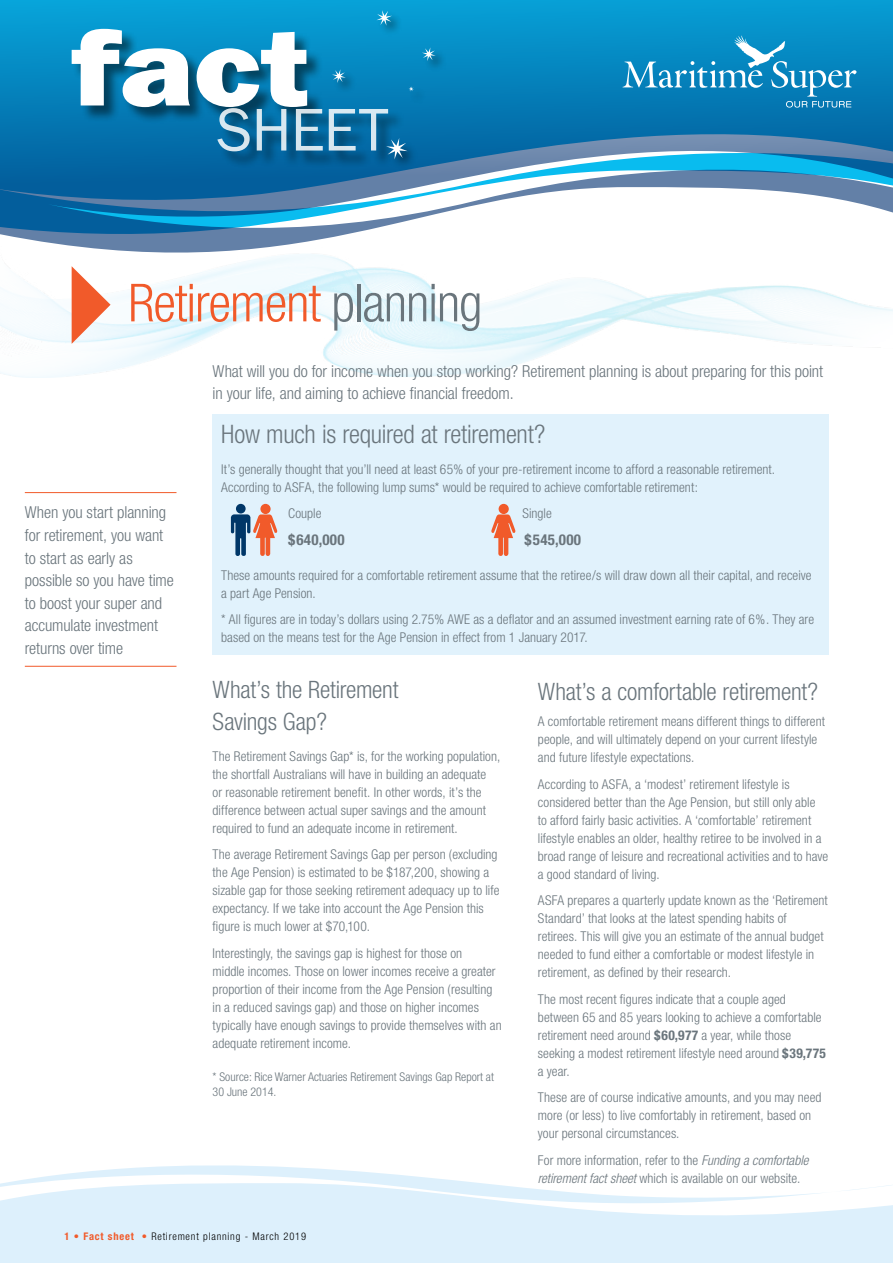
<style>
.page{position:relative;width:893px;height:1263px;background:#fff}
.page>*{position:absolute;margin:0;border:0;box-sizing:border-box;transform-origin:0 0}
.t1{font:300 condensed 52.5px "Helvetica Neue";letter-spacing:-.02em;color:#f15a2a}
.t2{font:300 condensed 25.5px "Helvetica Neue";letter-spacing:-.01em;color:#6a757c}
.t3{font:300 condensed 24px/31.5px "Helvetica Neue";letter-spacing:-.01em;color:#6a757c}
.t4{font:300 condensed 16.5px/22.5px "Helvetica Neue";letter-spacing:-.005em;color:#6a757c}
.t5{font:700 condensed 15px "Helvetica Neue";letter-spacing:.025em;color:#6a757c}
.t6{font:300 condensed 13.5px/18px "Helvetica Neue";letter-spacing:.005em;color:#6a757c}
.t7{font:300 condensed 12px/15.8px "Helvetica Neue";color:#6a757c}
.t8{font:300 condensed 10.5px "Helvetica Neue";letter-spacing:.075em;color:#000}
.s1{color:#6a757c}
.s2{font-weight:700}
.s3{font-style:italic}
.s4{font-weight:700;color:#f15a2a}
.s5{color:#f15a2a}
</style>
<div class="page">
<img style="left:0;top:260px;width:893px;height:118px">
<svg style="left:72px;top:266px;width:39px;height:78px"></svg>
<svg style="left:0;top:0;width:893px;height:256px"></svg>
<svg style="left:623px;top:35px;width:233px;height:73px;background:#2392c5"></svg>
<div style="left:72px;top:30px;width:333px;height:138px;background:#000;opacity:.5"></div>
<div style="left:332px;top:10px;width:116px;height:162px;background:#000;opacity:.5"></div>
<svg style="left:422px;top:47px;width:14px;height:14px"></svg>
<svg style="left:72px;top:10px;width:342px;height:149px"></svg>
<svg style="left:0;top:1165px;width:893px;height:98px;fill:#ddf0fc"></svg>
<hr style="left:25px;top:492px;width:151px;height:1px;background:#f15a2a">
<hr style="left:25px;top:666px;width:151px;height:1px;background:#f15a2a">
<div style="left:213px;top:414px;width:616px;height:241px;background:#e1f2fc"></div>
<div style="left:236px;top:504px;width:10px;height:9px;background:#003768;border-radius:50%"></div>
<div style="left:260px;top:504px;width:11px;height:10px;background:#f15a2a;border-radius:50%"></div>
<svg style="left:231px;top:514px;width:46px;height:42px"></svg>
<div style="left:499px;top:504px;width:10px;height:10px;background:#f15a2a;border-radius:50%"></div>
<svg style="left:491px;top:514px;width:25px;height:42px"></svg>
<h1 class="t1" style="left:128px;top:273px;width:356px">Retirement <span class="s1">planning</span></h1>
<p class="t4" style="left:25px;top:501px;width:150px">When you start planning for retirement, you want to start as early as possible so you have time to boost your super and accumulate investment returns over time</p>
<p class="t4" style="left:213px;top:359px;width:612px">What will you do for income when you stop working? Retirement planning is about preparing for this point in your life, and aiming to achieve financial freedom.</p>
<h2 class="t2" style="left:221px;top:420px;width:326px">How much is required at retirement?</h2>
<p class="t6" style="left:221px;top:460px;width:555px">It’s generally thought that you’ll need at least 65% of your pre-retirement income to afford a reasonable retirement.<br>According to ASFA, the following lump sums* would be required to achieve comfortable retirement:</p>
<p class="t6" style="left:288px;top:505px;width:35px">Couple</p>
<p class="t6" style="left:522px;top:505px;width:31px">Single</p>
<p class="t5" style="left:288px;top:530px;width:58px">$640,000</p>
<p class="t5" style="left:525px;top:530px;width:58px">$545,000</p>
<p class="t6" style="left:221px;top:566px;width:592px">These amounts required for a comfortable retirement assume that the retiree/s will draw down all their capital, and receive a part Age Pension.</p>
<p class="t6" style="left:221px;top:611px;width:594px">* All figures are in today’s dollars using 2.75% AWE as a deflator and an assumed investment earning rate of 6%. They are based on the means test for the Age Pension in effect from 1 January 2017.</p>
<h3 class="t3" style="left:213px;top:674px;width:187px">What’s the Retirement<br>Savings Gap?</h3>
<p class="t6" style="left:213px;top:747px;width:289px">The Retirement Savings Gap* is, for the working population, the shortfall Australians will have in building an adequate<br>or reasonable retirement benefit. In other words, it’s the difference between actual super savings and the amount required to fund an adequate income in retirement.</p>
<p class="t6" style="left:213px;top:845px;width:288px">The average Retirement Savings Gap per person (excluding the Age Pension) is estimated to be $187,200, showing a sizable gap for those seeking retirement adequacy up to life expectancy. If we take into account the Age Pension this figure is much lower at $70,100.</p>
<p class="t6" style="left:213px;top:944px;width:291px">Interestingly, the savings gap is highest for those on<br>middle incomes. Those on lower incomes receive a greater proportion of their income from the Age Pension (resulting in a reduced savings gap) and those on higher incomes typically have enough savings to provide themselves with an adequate retirement income.</p>
<p class="t7" style="left:213px;top:1068px;width:283px">* Source: Rice Warner Actuaries Retirement Savings Gap Report at<br>30 June 2014.</p>
<h3 class="t3" style="left:538px;top:675px;width:282px">What’s a comfortable retirement?</h3>
<p class="t6" style="left:538px;top:712px;width:289px">A comfortable retirement means different things to different people, and will ultimately depend on your current lifestyle and future lifestyle expectations.</p>
<p class="t6" style="left:538px;top:775px;width:292px">According to ASFA, a ‘modest’ retirement lifestyle is considered better than the Age Pension, but still only able<br>to afford fairly basic activities. A ‘comfortable’ retirement lifestyle enables an older, healthy retiree to be involved in a broad range of leisure and recreational activities and to have a good standard of living.</p>
<p class="t6" style="left:538px;top:891px;width:291px">ASFA prepares a quarterly update known as the ‘Retirement Standard’ that looks at the latest spending habits of retirees. This will give you an estimate of the annual budget needed to fund either a comfortable or modest lifestyle in retirement, as defined by their research.</p>
<p class="t6" style="left:538px;top:990px;width:289px">The most recent figures indicate that a couple aged between 65 and 85 years looking to achieve a comfortable retirement need around <span class="s2">$60,977</span> a year, while those seeking a modest retirement lifestyle need around <span class="s2">$39,775 </span>a year.</p>
<p class="t6" style="left:538px;top:1088px;width:285px">These are of course indicative amounts, and you may need more (or less) to live comfortably in retirement, based on your personal circumstances.</p>
<p class="t6" style="left:538px;top:1151px;width:272px">For more information, refer to the <span class="s3">Funding a comfortable retirement fact sheet</span> which is available on our website.</p>
<p class="t8" style="left:65px;top:1230px;width:243px"><span class="s4">1 • Fact sheet</span> <span class="s5">•</span> Retirement planning - March 2019</p>
</div>
